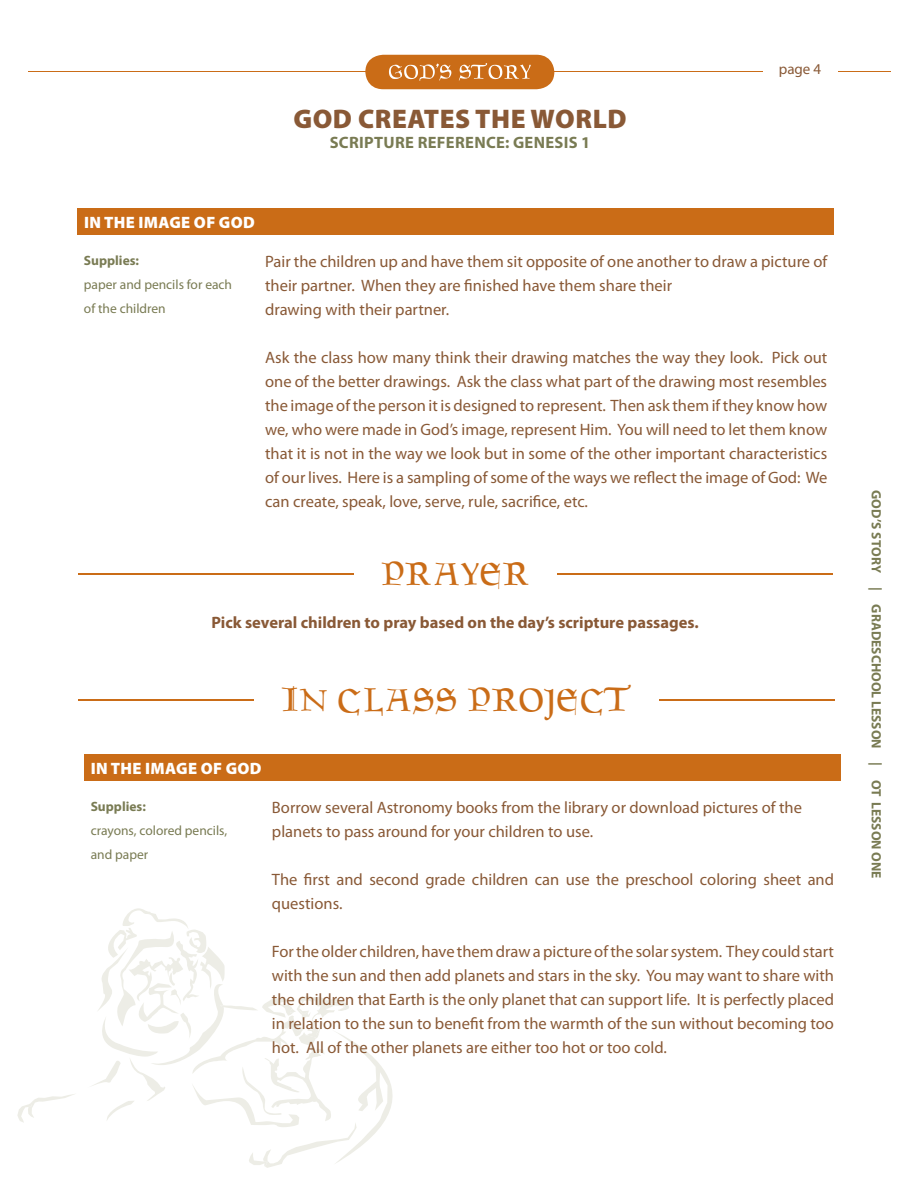
<style>
.page{position:relative;width:918px;height:1188px;background:#fff}
.page>*{position:absolute;margin:0;border:0;box-sizing:border-box;transform-origin:0 0}
.t1{font:45px "Goudament";color:#ca6c17}
.t2{font:900 27px "Myriad Pro";letter-spacing:.02em;color:#895936}
.t3{font:16.5px/24px "Myriad Pro";color:#895936}
.t4{font:700 16.5px "Myriad Pro";color:#895936}
.t5{font:900 16.5px "Myriad Pro";letter-spacing:.02em;color:#fff}
.t6{font:700 16.5px "Myriad Pro";letter-spacing:.02em;color:#797b53}
.t7{font:15px "Myriad Pro";color:#895936}
.t8{font:13.5px/24px "Myriad Pro";color:#797b53}
.t9{font:700 13.5px "Myriad Pro";color:#797b53}
</style>
<div class="page">
<svg style="left:92px;top:908px;width:301px;height:260px"></svg>
<svg style="left:17px;top:1094px;width:57px;height:29px"></svg>
<hr style="left:29px;top:72px;width:862px;height:1px;background:#ca6c17">
<svg style="left:365px;top:55px;width:189px;height:34px"></svg>
<div style="left:763px;top:63px;width:74px;height:23px;background:#fff"></div>
<hr style="left:78px;top:573px;width:755px;height:2px;background:#ca6c17">
<div style="left:354px;top:552px;width:202px;height:48px;background:#fff"></div>
<div style="left:78px;top:209px;width:755px;height:25px;background:#ca6c17"></div>
<svg style="left:833px;top:210px;width:1px;height:23px"></svg>
<hr style="left:77px;top:208px;width:162px;height:2px;background:#ca6c17">
<hr style="left:77px;top:210px;width:2px;height:23px;background:#ca6c17">
<hr style="left:239px;top:208px;width:20px;height:2px;background:#ca6c17">
<hr style="left:259px;top:208px;width:575px;height:2px;background:#ca6c17">
<hr style="left:77px;top:233px;width:162px;height:1px;background:#ca6c17">
<hr style="left:259px;top:233px;width:575px;height:1px;background:#ca6c17">
<hr style="left:78px;top:699px;width:756px;height:1px;background:#ca6c17">
<div style="left:254px;top:678px;width:405px;height:48px;background:#fff"></div>
<div style="left:85px;top:755px;width:755px;height:25px;background:#ca6c17"></div>
<hr style="left:839px;top:756px;width:2px;height:23px;background:#ca6c17">
<hr style="left:84px;top:754px;width:162px;height:2px;background:#ca6c17">
<svg style="left:84px;top:756px;width:1px;height:23px"></svg>
<hr style="left:246px;top:754px;width:20px;height:2px;background:#ca6c17">
<hr style="left:266px;top:754px;width:575px;height:2px;background:#ca6c17">
<hr style="left:84px;top:779px;width:162px;height:1px;background:#ca6c17">
<hr style="left:266px;top:779px;width:575px;height:1px;background:#ca6c17">
<h2 class="t2" style="left:293px;top:104px;width:335px">GOD CREATES THE WORLD</h2>
<p class="t6" style="left:330px;top:134px;width:262px">SCRIPTURE REFERENCE: GENESIS 1</p>
<p class="t7" style="left:779px;top:61px;width:44px">page 4</p>
<p class="t5" style="left:84px;top:213px;width:172px">IN THE IMAGE OF GOD</p>
<p class="t9" style="left:84px;top:253px;width:57px">Supplies:</p>
<p class="t8" style="left:84px;top:272px;width:150px">paper and pencils for each of the children</p>
<p class="t3" style="left:265px;top:250px;width:564px">Pair the children up and have them sit opposite of one another to draw a picture of their partner. When they are finished have them share their<br>drawing with their partner.</p>
<p class="t3" style="left:265px;top:346px;width:564px;text-align:justify">Ask the class how many think their drawing matches the way they look. Pick out one of the better drawings. Ask the class what part of the drawing most resembles the image of the person it is designed to represent. Then ask them if they know how we, who were made in God’s image, represent Him. You will need to let them know that it is not in the way we look but in some of the other important characteristics of our lives. Here is a sampling of some of the ways we reflect the image of God: We can create, speak, love, serve, rule, sacrifice, etc.</p>
<h1 class="t1" style="left:381px;top:558px;width:150px">PRAYER</h1>
<p class="t4" style="left:211px;top:613px;width:489px">Pick several children to pray based on the day’s scripture passages.</p>
<h1 class="t1" style="left:281px;top:684px;width:352px">IN CLASS PROJECT</h1>
<p class="t5" style="left:91px;top:759px;width:172px">IN THE IMAGE OF GOD</p>
<p class="t9" style="left:91px;top:799px;width:57px">Supplies:</p>
<p class="t8" style="left:91px;top:818px;width:138px">crayons, colored pencils, and paper</p>
<p class="t3" style="left:272px;top:796px;width:532px">Borrow several Astronomy books from the library or download pictures of the planets to pass around for your children to use.</p>
<p class="t3" style="left:272px;top:868px;width:564px">The first and second grade children can use the preschool coloring sheet and questions.</p>
<p class="t3" style="left:272px;top:940px;width:564px;text-align:justify">For the older children, have them draw a picture of the solar system. They could start with the sun and then add planets and stars in the sky. You may want to share with the children that Earth is the only planet that can support life. It is perfectly placed in relation to the sun to benefit from the warmth of the sun without becoming too hot. All of the other planets are either too hot or too cold.</p>
<p class="t9" style="left:884px;top:490px;width:390px;rotate:90deg">GOD’S STORY | GRADESCHOOL LESSON | OT LESSON ONE</p>
</div>
